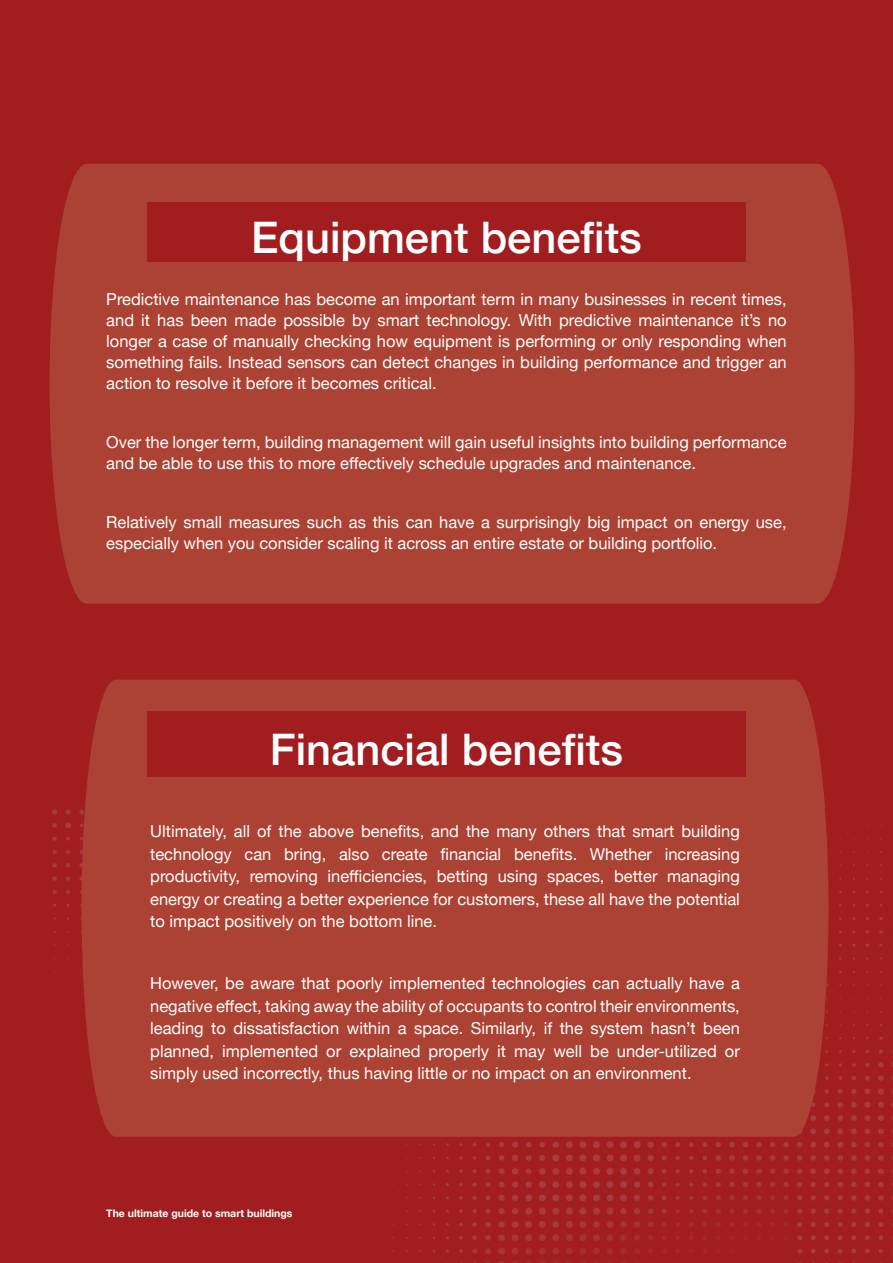
<style>
.page{position:relative;width:893px;height:1263px;background:#a11d20}
.page>*{position:absolute;margin:0;border:0;box-sizing:border-box;transform-origin:0 0}
._32_Content_gray_C_B{font:500 43.5px "Helvetica Neue";color:#fff}
._8_Content_gray_Sour{font:16.5px/22.5px "Helvetica Neue";color:#fff;text-align:justify}
.t1{font:700 10.5px "Helvetica Neue";color:#fff}
</style>
<div class="page">
<img style="left:53px;top:809px;width:840px;height:454px">
<div style="left:81px;top:680px;width:747px;height:457px;background:#ac4233"></div>
<div style="left:147px;top:711px;width:599px;height:65px;background:#a11d20"></div>
<div style="left:50px;top:164px;width:805px;height:440px;background:#ac4233"></div>
<div style="left:147px;top:202px;width:599px;height:60px;background:#a11d20"></div>
<p class="_32_Content_gray_C_B" style="left:251px;top:203px;width:392px">Equipment benefits</p>
<p class="_8_Content_gray_Sour" style="left:106px;top:289px;width:682px;line-height:21px">Predictive maintenance has become an important term in many businesses in recent times, and it has been made possible by smart technology. With predictive maintenance it’s no longer a case of manually checking how equipment is performing or only responding when something fails. Instead sensors can detect changes in building performance and trigger an action to resolve it before it becomes critical.</p>
<p class="_8_Content_gray_Sour" style="left:106px;top:432px;width:682px;line-height:21px">Over the longer term, building management will gain useful insights into building performance and be able to use this to more effectively schedule upgrades and maintenance.</p>
<p class="_8_Content_gray_Sour" style="left:106px;top:512px;width:682px;line-height:21px">Relatively small measures such as this can have a surprisingly big impact on energy use, especially when you consider scaling it across an entire estate or building portfolio.</p>
<p class="_32_Content_gray_C_B" style="left:270px;top:714px;width:355px">Financial benefits</p>
<p class="_8_Content_gray_Sour" style="left:150px;top:821px;width:591px">Ultimately, all of the above benefits, and the many others that smart building technology can bring, also create financial benefits. Whether increasing productivity, removing inefficiencies, betting using spaces, better managing energy or creating a better experience for customers, these all have the potential to impact positively on the bottom line.</p>
<p class="_8_Content_gray_Sour" style="left:150px;top:973px;width:591px">However, be aware that poorly implemented technologies can actually have a negative effect, taking away the ability of occupants to control their environments, leading to dissatisfaction within a space. Similarly, if the system hasn’t been planned, implemented or explained properly it may well be under-utilized or simply used incorrectly, thus having little or no impact on an environment.</p>
<p class="t1" style="left:106px;top:1205px;width:188px">The ultimate guide to smart buildings</p>
</div>
